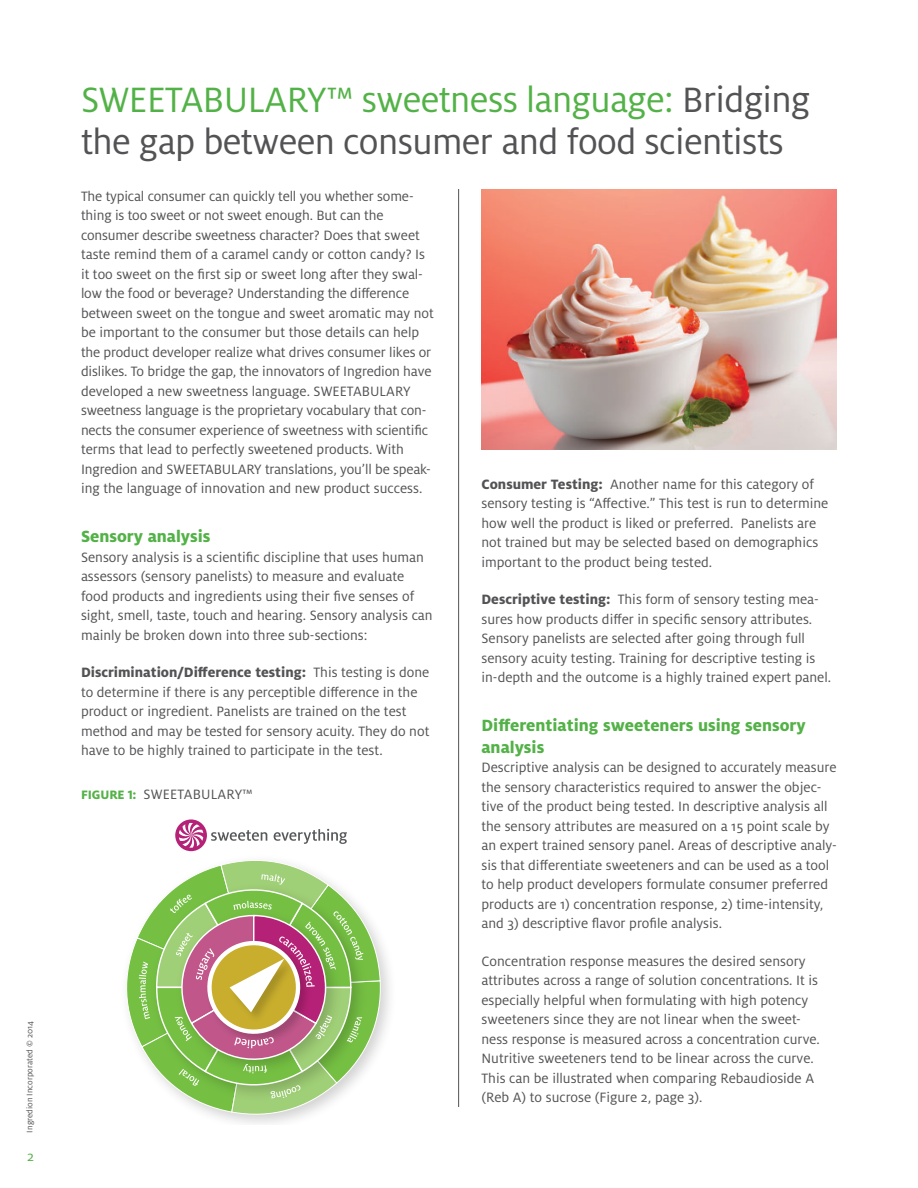
<style>
.page{position:relative;width:918px;height:1188px;background:#fff}
.page>*{position:absolute;margin:0;border:0;box-sizing:border-box;transform-origin:0 0}
.t1{font:39px/42px "Milo Pro";letter-spacing:-.015em;color:#535355}
.t2{font:800 18px/21.6px "Milo Pro";color:#53b247}
.t3{font:15px/19.5px "Milo Pro";color:#535355}
.t4{font:15px "Milo Pro";color:#53b247}
.t5{font:9px "Milo Pro";color:#535355}
.s1{color:#53b247}
.s2{font-weight:800}
.s3{font-weight:800;font-size:13.5px;color:#53b247}
</style>
<div class="page">
<hr style="left:458px;top:189px;width:1px;height:918px;background:#535355">
<img style="left:482px;top:189px;width:355px;height:261px">
<svg style="left:123px;top:857px;width:259px;height:262px"></svg>
<svg style="left:211px;top:830px;width:56px;height:11px"></svg>
<svg style="left:274px;top:829px;width:73px;height:15px"></svg>
<svg style="left:175px;top:819px;width:32px;height:32px"></svg>
<svg style="left:179px;top:823px;width:24px;height:25px"></svg>
<p class="t5" style="left:25px;top:1132px;width:113px;rotate:-90deg">Ingredion Incorporated © 2014</p>
<p class="t4" style="left:27px;top:1148px;width:8px">2</p>
<h1 class="t1" style="left:81px;top:79px;width:731px"><span class="s1">SWEETABULARY™ sweetness language:</span> Bridging the gap between consumer and food scientists</h1>
<p class="t3" style="left:81px;top:187px;width:354px">The typical consumer can quickly tell you whether some&shy;thing is too sweet or not sweet enough. But can the consumer describe sweetness character? Does that sweet taste remind them of a caramel candy or cotton candy? Is it too sweet on the first sip or sweet long after they swal&shy;low the food or beverage? Understanding the difference between sweet on the tongue and sweet aromatic may not be important to the consumer but those details can help the product developer realize what drives consumer likes or dislikes. To bridge the gap, the innovators of Ingredion have developed a new sweetness language. SWEETABULARY sweetness language is the proprietary vocabulary that con&shy;nects the consumer experience of sweetness with scientific terms that lead to perfectly sweetened products. With Ingredion and SWEETABULARY translations, you’ll be speak&shy;ing the language of innovation and new product success.</p>
<p class="t2" style="left:81px;top:525px;width:131px">Sensory analysis</p>
<p class="t3" style="left:81px;top:547px;width:353px">Sensory analysis is a scientific discipline that uses human assessors (sensory panelists) to measure and evaluate food products and ingredients using their five senses of sight, smell, taste, touch and hearing. Sensory analysis can mainly be broken down into three sub-sections:</p>
<p class="t3" style="left:81px;top:663px;width:350px"><span class="s2">Discrimination/Difference testing:</span> This testing is done to determine if there is any perceptible difference in the product or ingredient. Panelists are trained on the test method and may be tested for sensory acuity. They do not have to be highly trained to participate in the test.</p>
<p class="t3" style="left:81px;top:785px;width:173px"><span class="s3">FIGURE 1:</span> SWEETABULARY™</p>
<p class="t3" style="left:482px;top:475px;width:348px"><span class="s2">Consumer Testing:</span> Another name for this category of sensory testing is “Affective.” This test is run to determine how well the product is liked or preferred. Panelists are not trained but may be selected based on demographics important to the product being tested.</p>
<p class="t3" style="left:482px;top:590px;width:351px"><span class="s2">Descriptive testing:</span> This form of sensory testing mea&shy;sures how products differ in specific sensory attributes.<br>Sensory panelists are selected after going through full sensory acuity testing. Training for descriptive testing is in-depth and the outcome is a highly trained expert panel.</p>
<p class="t2" style="left:482px;top:714px;width:326px">Differentiating sweeteners using sensory analysis</p>
<p class="t3" style="left:482px;top:758px;width:357px">Descriptive analysis can be designed to accurately measure the sensory characteristics required to answer the objec&shy;tive of the product being tested. In descriptive analysis all the sensory attributes are measured on a 15 point scale by an expert trained sensory panel. Areas of descriptive analy&shy;sis that differentiate sweeteners and can be used as a tool to help product developers formulate consumer preferred products are 1) concentration response, 2) time-intensity, and 3) descriptive flavor profile analysis.</p>
<p class="t3" style="left:482px;top:951px;width:340px">Concentration response measures the desired sensory attributes across a range of solution concentrations. It is especially helpful when formulating with high potency sweeteners since they are not linear when the sweet&shy;ness response is measured across a concentration curve.<br>Nutritive sweeteners tend to be linear across the curve.<br>This can be illustrated when comparing Rebaudioside A (Reb A) to sucrose (Figure 2, page 3).</p>
</div>
